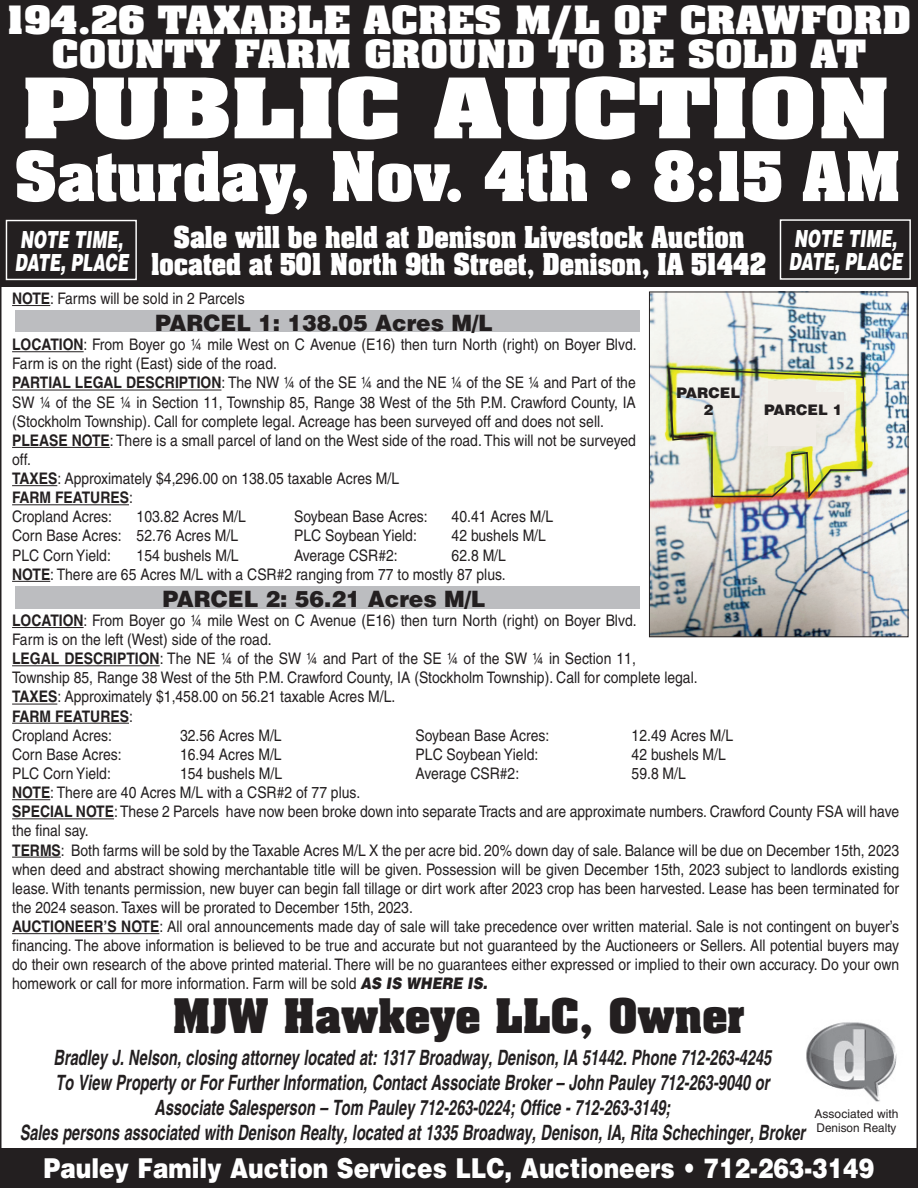
<style>
.page{position:relative;width:918px;height:1188px;background:#fff}
.page>*{position:absolute;margin:0;border:0;box-sizing:border-box;transform-origin:0 0}
.t1{font:700 70.95px "Aachen";color:#fff;scale:1.34 1}
.t2{font:700 58.35px "Aachen";color:#fff}
.t3{font:700 40.5px "Aachen";color:#231f20}
.t4{font:700 33.3px "Aachen";color:#fff;scale:1.16 1}
.t5{font:900 27.45px "Helvetica";color:#fff;scale:.85 1}
.t6{font:700 25.8px/27.2px "Aachen";color:#fff;text-align:center;scale:.9 1}
.t7{font:italic 900 23.55px/23.4px "Helvetica";color:#fff;scale:.67 1}
.t8{font:900 22.5px "Helvetica";color:#231f20}
.t9{font:italic 700 21.15px/25px "Helvetica";color:#231f20;text-align:center;scale:.69 1}
.t10{font:15.9px/19.2px "Helvetica";color:#231f20;scale:.87 1}
.t11{font:700 15.9px "Helvetica";color:#231f20;scale:.87 1}
.t12{font:900 14.55px/17.5px "Helvetica";color:#231f20;text-align:center}
.t13{font:12px/14.4px "Helvetica";color:#231f20}
.s1{font-weight:700}
.s2{font-weight:900;font-style:italic}
</style>
<div class="page">
<div style="left:15px;top:311px;width:624px;height:21px;background:#bcbdc0"></div>
<div style="left:15px;top:586px;width:624px;height:23px;background:#bcbdc0"></div>
<img style="left:806px;top:1022px;width:91px;height:80px">
<div style="left:0;top:1149px;width:918px;height:38px;background:#231f20"></div>
<div style="left:0;top:0;width:917px;height:287px;background:#231f20"></div>
<div style="left:6px;top:220px;width:131px;height:60px;border:1px solid #fff"></div>
<div style="left:780px;top:219px;width:131px;height:61px;border:1px solid #fff"></div>
<hr style="left:12px;top:305px;width:38px;height:1px;background:#231f20">
<hr style="left:12px;top:351px;width:72px;height:1px;background:#231f20">
<hr style="left:12px;top:390px;width:209px;height:1px;background:#231f20">
<hr style="left:12px;top:447px;width:98px;height:1px;background:#231f20">
<hr style="left:12px;top:485px;width:45px;height:1px;background:#231f20">
<hr style="left:12px;top:504px;width:117px;height:1px;background:#231f20">
<hr style="left:12px;top:581px;width:38px;height:1px;background:#231f20">
<hr style="left:12px;top:627px;width:72px;height:1px;background:#231f20">
<hr style="left:12px;top:665px;width:148px;height:1px;background:#231f20">
<hr style="left:12px;top:704px;width:45px;height:1px;background:#231f20">
<hr style="left:12px;top:723px;width:117px;height:1px;background:#231f20">
<hr style="left:12px;top:799px;width:38px;height:1px;background:#231f20">
<hr style="left:12px;top:818px;width:102px;height:1px;background:#231f20">
<hr style="left:12px;top:857px;width:49px;height:1px;background:#231f20">
<hr style="left:12px;top:933px;width:147px;height:1px;background:#231f20">
<img style="left:651px;top:294px;width:255px;height:341px">
<div style="left:649px;top:292px;width:259px;height:345px;border:1px solid #231f20"></div>
<img style="left:667px;top:367px;width:200px;height:133px">
<div style="left:768px;top:381px;width:48px;height:65px;background:#f0ece7"></div>
<div style="left:796px;top:392px;width:48px;height:20px;background:#f0ece7"></div>
<h3 class="t4" style="left:7px;top:-4px;width:226px">194.26 Taxabl</h3>
<h3 class="t4" style="left:324px;top:-4px;width:505px">e Acres M/L of Crawford</h3>
<h3 class="t4" style="left:52px;top:30px;width:49px">Count</h3>
<h3 class="t4" style="left:194px;top:30px;width:221px">y Farm Ground</h3>
<h3 class="t4" style="left:548px;top:30px;width:25px">to</h3>
<h3 class="t4" style="left:618px;top:30px;width:84px">be sold</h3>
<h3 class="t4" style="left:811px;top:30px;width:25px">at</h3>
<h1 class="t1" style="left:22px;top:57px;width:650px">PUBLIC AUCTION</h1>
<h2 class="t2" style="left:14px;top:134px;width:888px">Saturday, Nov. 4th • 8:15 AM</h2>
<h3 class="t7" style="left:15px;top:227px;width:171px">NOTE TIME,<br>DATE, PLACE</h3>
<h3 class="t7" style="left:789px;top:226px;width:171px">NOTE TIME,<br>DATE, PLACE</h3>
<h3 class="t6" style="left:152px;top:223px;width:685px">Sale will be held at Denison Livestock Auction located at 501 North 9th Street, Denison, IA 51442</h3>
<p class="t10" style="left:12px;top:289px;width:269px"><span class="s1">NOTE</span>: Farms will be sold in 2 Parcels</p>
<h3 class="t8" style="left:155px;top:308px;width:339px">PARCEL 1: 138.05 Acres M/L</h3>
<p class="t10" style="left:12px;top:335px;width:719px"><span class="s1">LOCATION</span>: From Boyer go ¼ mile West on C Avenue (E16) then turn North (right) on Boyer Blvd.<br>Farm is on the right (East) side of the road.<br><span class="s1">PARTIAL LEGAL DESCRIPTION</span>: The NW ¼ of the SE ¼ and the NE ¼ of the SE ¼ and Part of the SW ¼ of the SE ¼ in Section 11, Township 85, Range 38 West of the 5th P.M. Crawford County, IA (Stockholm Township). Call for complete legal. Acreage has been surveyed off and does not sell.</p>
<p class="t11" style="left:12px;top:431px;width:22px">PLEASE</p>
<p class="t10" style="left:72px;top:431px;width:650px"><span class="s1">NOTE</span> : There is a small parcel of land on the West side of the road. This will not be surveyed</p>
<p class="t10" style="left:12px;top:450px;width:446px">off.<br><span class="s1">TAXES</span>: Approximately $4,296.00 on 138.05 taxable Acres M/L<br><span class="s1">FARM FEATURES</span>:<br>Cropland Acres:</p>
<p class="t12" style="left:676px;top:383px;width:65px">PARCEL<br>2</p>
<p class="t10" style="left:137px;top:507px;width:127px">103.82 Acres M/L</p>
<p class="t10" style="left:294px;top:507px;width:155px">Soybean Base Acres:</p>
<p class="t10" style="left:452px;top:507px;width:118px">40.41 Acres M/L</p>
<p class="t10" style="left:12px;top:526px;width:261px">Corn Base Acres: 52.76 Acres M/L</p>
<p class="t10" style="left:294px;top:526px;width:143px">PLC Soybean Yield:</p>
<p class="t10" style="left:452px;top:526px;width:110px">42 bushels M/L</p>
<p class="t10" style="left:12px;top:545px;width:115px">PLC Corn Yield:</p>
<p class="t10" style="left:137px;top:545px;width:119px">154 bushels M/L</p>
<p class="t10" style="left:294px;top:545px;width:121px">Average CSR#2:</p>
<p class="t10" style="left:12px;top:545px;width:569px;text-align:right">62.8 M/L<br><span class="s1">NOTE</span> : There are 65 Acres M/L with a CSR#2 ranging from 77 to mostly 87 plus.</p>
<h3 class="t8" style="left:163px;top:584px;width:324px">PARCEL 2: 56.21 Acres M/L</h3>
<p class="t10" style="left:12px;top:611px;width:789px"><span class="s1">LOCATION</span>: From Boyer go ¼ mile West on C Avenue (E16) then turn North (right) on Boyer Blvd.<br>Farm is on the left (West) side of the road.<br><span class="s1">LEGAL DESCRIPTION</span>: The NE ¼ of the SW ¼ and Part of the SE ¼ of the SW ¼ in Section 11, Township 85, Range 38 West of the 5th P.M. Crawford County, IA (Stockholm Township). Call for complete legal.<br><span class="s1">TAXES</span>: Approximately $1,458.00 on 56.21 taxable Acres M/L.<br><span class="s1">FARM FEATURES</span>:<br>Cropland Acres:</p>
<p class="t10" style="left:180px;top:726px;width:118px">32.56 Acres M/L</p>
<p class="t10" style="left:416px;top:726px;width:155px">Soybean Base Acres:</p>
<p class="t10" style="left:632px;top:726px;width:118px">12.49 Acres M/L</p>
<p class="t12" style="left:764px;top:401px;width:80px">PARCEL 1</p>
<p class="t10" style="left:12px;top:745px;width:127px">Corn Base Acres:</p>
<p class="t10" style="left:180px;top:745px;width:118px">16.94 Acres M/L</p>
<p class="t10" style="left:416px;top:745px;width:143px">PLC Soybean Yield:</p>
<p class="t10" style="left:632px;top:745px;width:110px">42 bushels M/L</p>
<p class="t10" style="left:12px;top:764px;width:115px">PLC Corn Yield:</p>
<p class="t10" style="left:180px;top:764px;width:119px">154 bushels M/L</p>
<p class="t10" style="left:416px;top:764px;width:121px">Average CSR#2:</p>
<p class="t10" style="left:632px;top:764px;width:64px">59.8 M/L</p>
<p class="t10" style="left:12px;top:783px;width:1021px"><span class="s1">NOTE</span> : There are 40 Acres M/L with a CSR#2 of 77 plus.<br><span class="s1">SPECIAL NOTE</span>: These 2 Parcels have now been broke down into separate Tracts and are approximate numbers. Crawford County FSA will have the final say.<br><span class="s1">TERMS</span>: Both farms will be sold by the Taxable Acres M/L X the per acre bid. 20% down day of sale. Balance will be due on December 15th, 2023 when deed and abstract showing merchantable title will be given. Possession will be given December 15th, 2023 subject to landlords existing lease. With tenants permission, new buyer can begin fall tillage or dirt work after 2023 crop has been harvested. Lease has been terminated for the 2024 season. Taxes will be prorated to December 15th, 2023.<br><span class="s1">AUCTIONEER’S NOTE</span>: All oral announcements made day of sale will take precedence over written material. Sale is not contingent on buyer’s financing. The above information is believed to be true and accurate but not guaranteed by the Auctioneers or Sellers. All potential buyers may do their own research of the above printed material. There will be no guarantees either expressed or implied to their own accuracy. Do your own homework or call for more information. Farm will be sold <span class="s2">AS IS WHERE IS.</span></p>
<h3 class="t3" style="left:173px;top:987px;width:574px">MJW Hawkeye LLC, Owner</h3>
<p class="t9" style="left:20px;top:1045px;width:1140px">Bradley J. Nelson, closing attorney located at: 1317 Broadway, Denison, IA 51442. Phone 712-263-4245<br>To View Property or For Further Information, Contact Associate Broker – John Pauley 712-263-9040 or Associate Salesperson – Tom Pauley 712-263-0224; Office - 712-263-3149;<br>Sales persons associated with Denison Realty, located at 1335 Broadway, Denison, IA, Rita Schechinger, Broker</p>
<p class="t13" style="left:815px;top:1106px;width:85px">Associated with<br>Denison Realty</p>
<h3 class="t5" style="left:44px;top:1151px;width:979px">Pauley Family Auction Services LLC, Auctioneers • 712-263-3149</h3>
</div>
